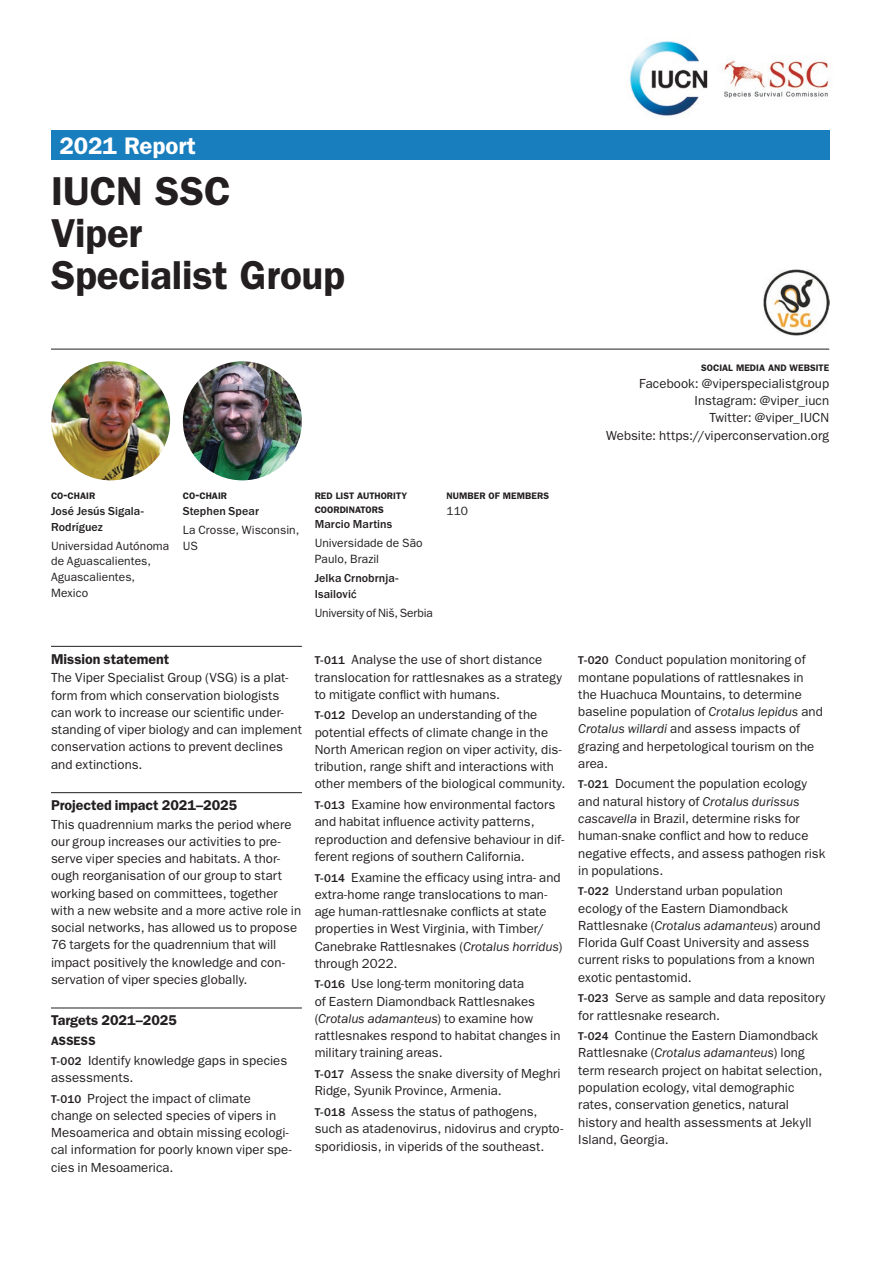
<style>
.page{position:relative;width:893px;height:1263px;background:#fff}
.page>*{position:absolute;margin:0;border:0;box-sizing:border-box;transform-origin:0 0}
.t1{font:600 40.5px/42px "ITC Franklin Gothic Std";letter-spacing:-.005em;color:#231f20}
.t2{font:600 24px "ITC Franklin Gothic Std";letter-spacing:-.005em;color:#fff}
.t3{font:600 14.25px "ITC Franklin Gothic Std";color:#231f20}
.t4{font:13.2px/17.2px "ITC Franklin Gothic Std";letter-spacing:.005em;color:#231f20}
.t5{font:600 12.15px "ITC Franklin Gothic Std";letter-spacing:.02em;color:#231f20}
.t6{font:12px/15.8px "ITC Franklin Gothic Std";letter-spacing:.005em;color:#231f20}
.t7{font:500 12px/15.8px "ITC Franklin Gothic Std";letter-spacing:.005em;color:#231f20}
.t8{font:12px "ITC Franklin Gothic Std";letter-spacing:-.015em;color:#231f20}
.t9{font:600 9.45px/13.5px "ITC Franklin Gothic Std";color:#231f20}
.s1{font-size:13.5px}
.s2{font-family:"Hira Kaku Pro W6";font-weight:400;font-size:10.2px}
.s3{font-weight:500;font-size:11.7px}
.s4{font-style:italic}
</style>
<div class="page">
<div style="left:51px;top:131px;width:778px;height:29px;background:#197ebe"></div>
<img style="left:630px;top:41px;width:200px;height:75px">
<hr style="left:51px;top:646px;width:251px;height:1px;background:#231f20">
<hr style="left:51px;top:792px;width:251px;height:1px;background:#231f20">
<hr style="left:51px;top:1008px;width:251px;height:1px;background:#231f20">
<hr style="left:51px;top:349px;width:778px;height:1px;background:#231f20">
<img style="left:51px;top:361px;width:119px;height:119px;border-radius:60px">
<img style="left:183px;top:361px;width:119px;height:119px;border-radius:60px">
<img style="left:763px;top:270px;width:66px;height:66px">
<h2 class="t2" style="left:60px;top:131px;width:138px">2021 Report</h2>
<h1 class="t1" style="left:51px;top:170px;width:295px">IUCN SSC<br>Viper<br>Specialist Group</h1>
<p class="t9" style="left:701px;top:361px;width:129px">SOCIAL MEDIA AND WEBSITE</p>
<p class="t4" style="left:606px;top:375px;width:225px;text-align:right">Facebook: @viperspecialistgroup<br>Instagram: @viper_iucn<br>Twitter: @viper_IUCN<br>Website: https://viperconservation.org</p>
<p class="t9" style="left:51px;top:489px;width:46px">CO<span class="s1">-</span>CHAIR</p>
<p class="t7" style="left:51px;top:503px;width:94px">José Jesús Sigala-<br>Rodríguez</p>
<p class="t6" style="left:51px;top:538px;width:120px">Universidad Autónoma de Aguascalientes,<br>Aguascalientes,<br>Mexico</p>
<p class="t9" style="left:183px;top:489px;width:46px">CO<span class="s1">-</span>CHAIR</p>
<p class="t7" style="left:183px;top:503px;width:78px">Stephen Spear</p>
<p class="t6" style="left:183px;top:522px;width:118px">La Crosse, Wisconsin,<br>US</p>
<p class="t9" style="left:315px;top:489px;width:94px">RED LIST AUTHORITY<br>COORDINATORS</p>
<p class="t7" style="left:315px;top:517px;width:79px">Marcio Martins</p>
<p class="t6" style="left:315px;top:536px;width:110px">Universidade de São<br>Paulo, Brazil</p>
<p class="t7" style="left:315px;top:571px;width:85px">Jelka Crnobrnja-<br>Isailovi<span class="s2">ć</span></p>
<p class="t8" style="left:315px;top:606px;width:120px">University of Niš, Serbia</p>
<p class="t9" style="left:446px;top:489px;width:104px">NUMBER OF MEMBERS</p>
<p class="t6" style="left:446px;top:503px;width:23px">110</p>
<p class="t3" style="left:51px;top:650px;width:120px">Mission statement</p>
<p class="t4" style="left:51px;top:669px;width:252px">The Viper Specialist Group (VSG) is a plat&shy;form from which conservation biologists can work to increase our scientific under&shy;standing of viper biology and can implement conservation actions to prevent declines and extinctions.</p>
<p class="t3" style="left:51px;top:796px;width:188px">Projected impact 2021–2025</p>
<p class="t4" style="left:51px;top:816px;width:252px">This quadrennium marks the period where our group increases our activities to pre&shy;serve viper species and habitats. A thor&shy;ough reorganisation of our group to start working based on committees, together with a new website and a more active role in social networks, has allowed us to propose 76 targets for the quadrennium that will impact positively the knowledge and con&shy;servation of viper species globally.</p>
<p class="t3" style="left:51px;top:1012px;width:128px">Targets 2021–2025</p>
<p class="t5" style="left:51px;top:1034px;width:46px">ASSESS</p>
<p class="t4" style="left:51px;top:1052px;width:238px"><span class="s3">T-002</span> Identify knowledge gaps in species assessments.</p>
<p class="t4" style="left:51px;top:1090px;width:242px"><span class="s3">T-010</span> Project the impact of climate change on selected species of vipers in Mesoamerica and obtain missing ecologi&shy;cal information for poorly known viper spe&shy;cies in Mesoamerica.</p>
<p class="t4" style="left:315px;top:651px;width:249px"><span class="s3">T-011</span> Analyse the use of short distance translocation for rattlesnakes as a strategy to mitigate conflict with humans.</p>
<p class="t4" style="left:315px;top:706px;width:252px"><span class="s3">T-012</span> Develop an understanding of the potential effects of climate change in the North American region on viper activity, dis&shy;tribution, range shift and interactions with other members of the biological community.</p>
<p class="t4" style="left:315px;top:796px;width:251px"><span class="s3">T-013</span> Examine how environmental factors and habitat influence activity patterns, reproduction and defensive behaviour in dif&shy;ferent regions of southern California.</p>
<p class="t4" style="left:315px;top:868px;width:249px"><span class="s3">T-014</span> Examine the efficacy using intra- and extra-home range translocations to man&shy;age human-rattlesnake conflicts at state properties in West Virginia, with Timber/ Canebrake Rattlesnakes (<span class="s4">Crotalus horridus</span>) through 2022.</p>
<p class="t4" style="left:315px;top:975px;width:247px"><span class="s3">T-016</span> Use long-term monitoring data<br>of Eastern Diamondback Rattlesnakes (<span class="s4">Crotalus adamanteus</span>) to examine how rattlesnakes respond to habitat changes in military training areas.</p>
<p class="t4" style="left:315px;top:1065px;width:248px"><span class="s3">T-017</span> Assess the snake diversity of Meghri<br>Ridge, Syunik Province, Armenia.</p>
<p class="t4" style="left:315px;top:1103px;width:250px"><span class="s3">T-018</span> Assess the status of pathogens, such as atadenovirus, nidovirus and crypto&shy;sporidiosis, in viperids of the southeast.</p>
<p class="t4" style="left:578px;top:651px;width:246px"><span class="s3">T-020</span> Conduct population monitoring of montane populations of rattlesnakes in the Huachuca Mountains, to determine baseline population of <span class="s4">Crotalus lepidus</span> and <span class="s4">Crotalus willardi</span> and assess impacts of grazing and herpetological tourism on the area.</p>
<p class="t4" style="left:578px;top:775px;width:249px"><span class="s3">T-021</span> Document the population ecology and natural history of <span class="s4">Crotalus durissus cascavella</span> in Brazil, determine risks for human-snake conflict and how to reduce negative effects, and assess pathogen risk in populations.</p>
<p class="t4" style="left:578px;top:882px;width:244px"><span class="s3">T-022</span> Understand urban population ecology of the Eastern Diamondback Rattlesnake (<span class="s4">Crotalus adamanteus</span>) around Florida Gulf Coast University and assess current risks to populations from a known exotic pentastomid.</p>
<p class="t4" style="left:578px;top:989px;width:249px"><span class="s3">T-023</span> Serve as sample and data repository for rattlesnake research.</p>
<p class="t4" style="left:578px;top:1027px;width:245px"><span class="s3">T-024</span> Continue the Eastern Diamondback Rattlesnake (<span class="s4">Crotalus adamanteus</span>) long term research project on habitat selection, population ecology, vital demographic rates, conservation genetics, natural history and health assessments at Jekyll Island, Georgia.</p>
</div>
